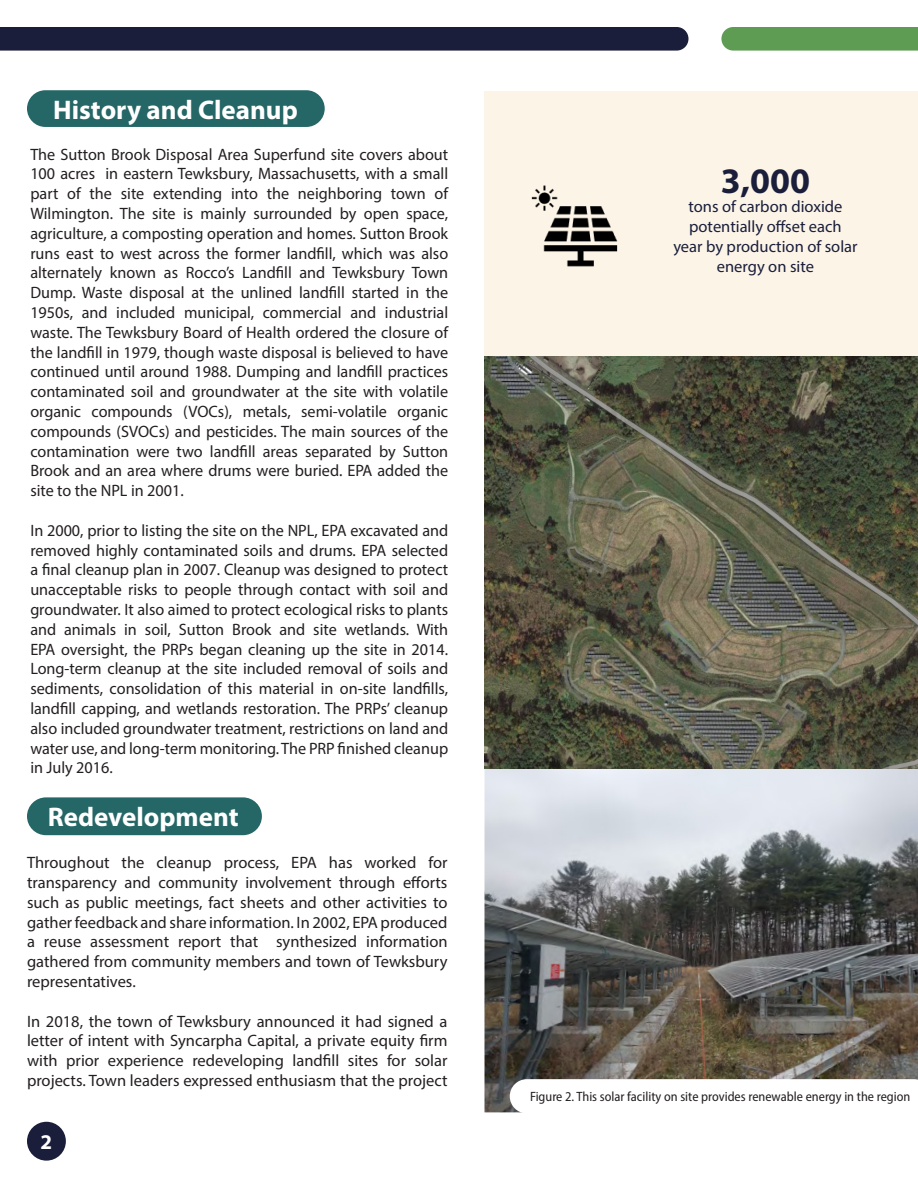
<style>
.page{position:relative;width:918px;height:1188px;background:#fff}
.page>*{position:absolute;margin:0;border:0;box-sizing:border-box;transform-origin:0 0}
.t1{font:700 36px "Myriad Pro";color:#1a1e3b}
.t2{font:700 27px "Myriad Pro";color:#fff}
.t3{font:700 21px "Myriad Pro";color:#fff}
.t4{font:16.5px/19.8px "Myriad Pro";color:#231f20;text-align:justify}
.t5{font:16.5px/19.8px "Myriad Pro";color:#1a1e3b;text-align:center}
.t6{font:semi-condensed 13.5px "Myriad Pro";color:#231f20}
</style>
<div class="page">
<div style="left:27px;top:1122px;width:39px;height:39px;background:#1a1e3b;border-radius:50%"></div>
<div style="left:0;top:27px;width:689px;height:24px;background:#1a1e3b"></div>
<div style="left:721px;top:27px;width:197px;height:24px;background:#5e9c53"></div>
<div style="left:27px;top:90px;width:298px;height:37px;background:#256766;border-radius:18px"></div>
<div style="left:27px;top:797px;width:235px;height:38px;background:#256766;border-radius:19px"></div>
<div style="left:484px;top:91px;width:434px;height:270px;background:#fbf4e7"></div>
<img style="left:531px;top:185px;width:87px;height:82px">
<img style="left:484px;top:356px;width:434px;height:756px">
<svg style="left:510px;top:1079px;width:408px;height:34px"></svg>
<p class="t2" style="left:53px;top:92px;width:246px">History and Cleanup</p>
<p class="t4" style="left:30px;top:144px;width:419px">The Sutton Brook Disposal Area Superfund site covers about 100 acres in eastern Tewksbury, Massachusetts, with a small part of the site extending into the neighboring town of Wilmington. The site is mainly surrounded by open space, agriculture, a composting operation and homes. Sutton Brook runs east to west across the former landfill, which was also alternately known as Rocco’s Landfill and Tewksbury Town Dump. Waste disposal at the unlined landfill started in the 1950s, and included municipal, commercial and industrial waste. The Tewksbury Board of Health ordered the closure of the landfill in 1979, though waste disposal is believed to have continued until around 1988. Dumping and landfill practices contaminated soil and groundwater at the site with volatile organic compounds (VOCs), metals, semi-volatile organic compounds (SVOCs) and pesticides. The main sources of the contamination were two landfill areas separated by Sutton Brook and an area where drums were buried. EPA added the site to the NPL in 2001.</p>
<p class="t4" style="left:30px;top:520px;width:419px">In 2000, prior to listing the site on the NPL, EPA excavated and removed highly contaminated soils and drums. EPA selected a final cleanup plan in 2007. Cleanup was designed to protect unacceptable risks to people through contact with soil and groundwater. It also aimed to protect ecological risks to plants and animals in soil, Sutton Brook and site wetlands. With EPA oversight, the PRPs began cleaning up the site in 2014.<br>Long-term cleanup at the site included removal of soils and sediments, consolidation of this material in on-site landfills, landfill capping, and wetlands restoration. The PRPs’ cleanup also included groundwater treatment, restrictions on land and water use, and long-term monitoring. The PRP finished cleanup in July 2016.</p>
<p class="t2" style="left:48px;top:800px;width:192px">Redevelopment</p>
<p class="t4" style="left:27px;top:853px;width:422px">Throughout the cleanup process, EPA has worked for transparency and community involvement through efforts such as public meetings, fact sheets and other activities to gather feedback and share information. In 2002, EPA produced a reuse assessment report that synthesized information gathered from community members and town of Tewksbury representatives.</p>
<p class="t4" style="left:27px;top:1011px;width:422px">In 2018, the town of Tewksbury announced it had signed a letter of intent with Syncarpha Capital, a private equity firm with prior experience redeveloping landfill sites for solar projects. Town leaders expressed enthusiasm that the project</p>
<p class="t3" style="left:40px;top:1128px;width:13px">2</p>
<p class="t1" style="left:721px;top:157px;width:91px">3,000</p>
<p class="t5" style="left:673px;top:197px;width:186px">tons of carbon dioxide potentially offset each year by production of solar energy on site</p>
<p class="t6" style="left:530px;top:1089px;width:382px">Figure 2. This solar facility on site provides renewable energy in the region</p>
</div>
